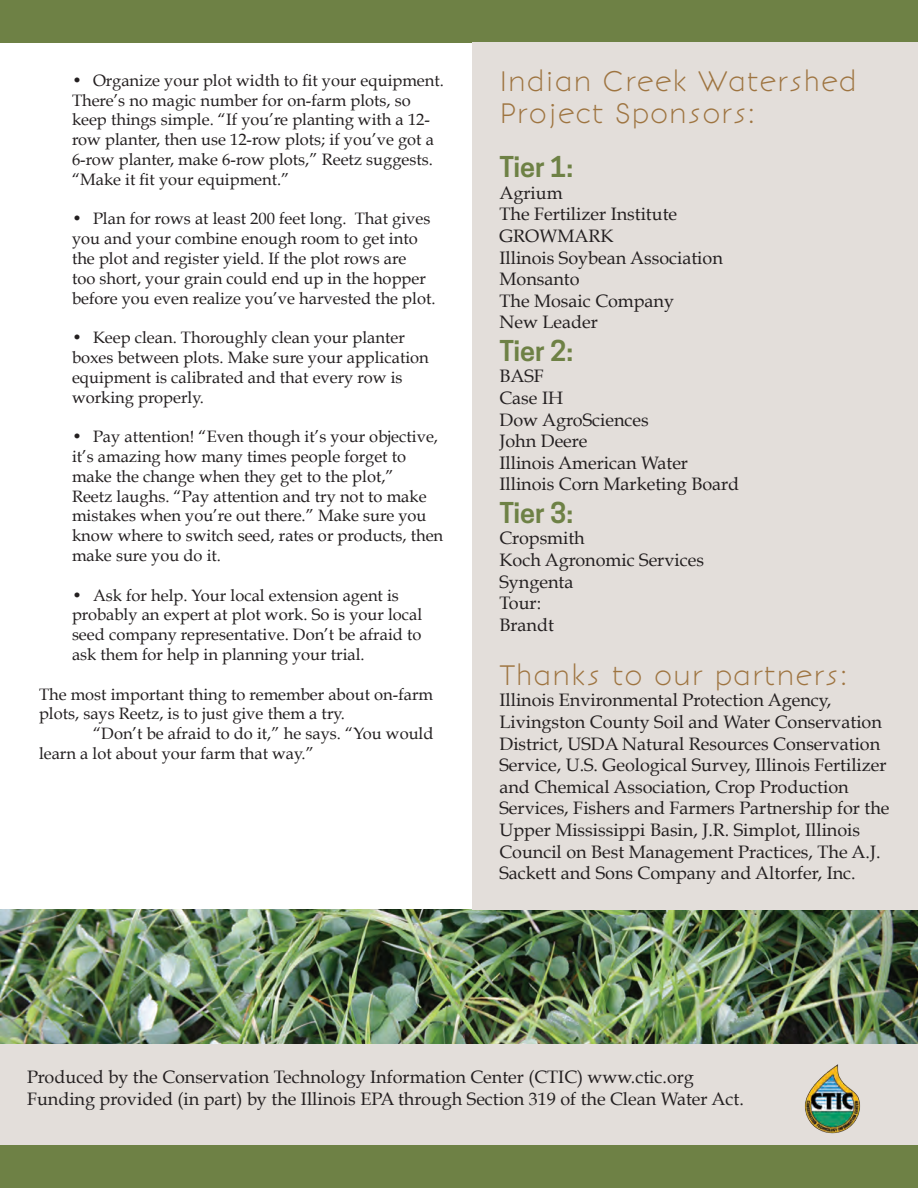
<style>
.page{position:relative;width:918px;height:1188px;background:#fff}
.page>*{position:absolute;margin:0;border:0;box-sizing:border-box;transform-origin:0 0}
.t1{font:300 27px/32.4px "Bonveno CF";color:#9e7440}
.t2{font:600 27px "Cooper Hewitt";color:#6e8145}
.t3{font:18px/21.6px "Book Antiqua";color:#231f20}
.t4{font:16.5px/19.8px "Book Antiqua";color:#231f20}
</style>
<div class="page">
<div style="left:0;top:1043px;width:918px;height:103px;background:#e3deda"></div>
<div style="left:0;top:0;width:918px;height:42px;background:#6e8145"></div>
<div style="left:0;top:1146px;width:918px;height:42px;background:#6e8145"></div>
<img style="left:0;top:909px;width:918px;height:134px">
<div style="left:472px;top:42px;width:446px;height:867px;background:#e3deda"></div>
<img style="left:805px;top:1064px;width:55px;height:70px">
<p class="t4" style="left:72px;top:70px;width:373px">• Organize your plot width to fit your equipment.<br>There’s no magic number for on-farm plots, so keep things simple. “If you’re planting with a 12- row planter, then use 12-row plots; if you’ve got a 6-row planter, make 6-row plots,” Reetz suggests. “Make it fit your equipment.”</p>
<p class="t4" style="left:72px;top:209px;width:365px">• Plan for rows at least 200 feet long. That gives you and your combine enough room to get into the plot and register yield. If the plot rows are<br>too short, your grain could end up in the hopper before you even realize you’ve harvested the plot.</p>
<p class="t4" style="left:72px;top:328px;width:358px">• Keep clean. Thoroughly clean your planter boxes between plots. Make sure your application equipment is calibrated and that every row is working properly.</p>
<p class="t4" style="left:72px;top:427px;width:373px">• Pay attention! “Even though it’s your objective, it’s amazing how many times people forget to make the change when they get to the plot,”<br>Reetz laughs. “Pay attention and try not to make mistakes when you’re out there.” Make sure you know where to switch seed, rates or products, then make sure you do it.</p>
<p class="t4" style="left:72px;top:585px;width:352px">• Ask for help. Your local extension agent is probably an expert at plot work. So is your local seed company representative. Don’t be afraid to ask them for help in planning your trial.</p>
<p class="t4" style="left:39px;top:684px;width:396px">The most important thing to remember about on-farm plots, says Reetz, is to just give them a try.</p>
<p class="t4" style="left:39px;top:724px;width:396px;text-indent:54px">“Don’t be afraid to do it,” he says. “You would learn a lot about your farm that way.”</p>
<h1 class="t1" style="left:500px;top:64px;width:359px">Indian Creek Watershed<br>Project Sponsors:</h1>
<h1 class="t2" style="left:500px;top:151px;width:75px">Tier 1:</h1>
<p class="t3" style="left:500px;top:182px;width:225px">Agrium<br>The Fertilizer Institute<br>GROWMARK<br>Illinois Soybean Association<br>Monsanto<br>The Mosaic Company<br>New Leader</p>
<h1 class="t2" style="left:500px;top:335px;width:75px">Tier 2:</h1>
<p class="t3" style="left:500px;top:365px;width:241px">BASF<br>Case IH<br>Dow AgroSciences<br>John Deere<br>Illinois American Water<br>Illinois Corn Marketing Board</p>
<h1 class="t2" style="left:500px;top:497px;width:75px">Tier 3:</h1>
<p class="t3" style="left:500px;top:527px;width:206px">Cropsmith<br>Koch Agronomic Services<br>Syngenta<br>Tour:<br>Brandt</p>
<h1 class="t1" style="left:500px;top:658px;width:350px">Thanks to our partners:</h1>
<p class="t3" style="left:499px;top:689px;width:392px">Illinois Environmental Protection Agency, Livingston County Soil and Water Conservation District, USDA Natural Resources Conservation Service, U.S. Geological Survey, Illinois Fertilizer and Chemical Association, Crop Production Services, Fishers and Farmers Partnership for the Upper Mississippi Basin, J.R. Simplot, Illinois Council on Best Management Practices, The A.J.<br>Sackett and Sons Company and Altorfer, Inc.</p>
<p class="t3" style="left:27px;top:1066px;width:718px">Produced by the Conservation Technology Information Center (CTIC) www.ctic.org<br>Funding provided (in part) by the Illinois EPA through Section 319 of the Clean Water Act.</p>
</div>
